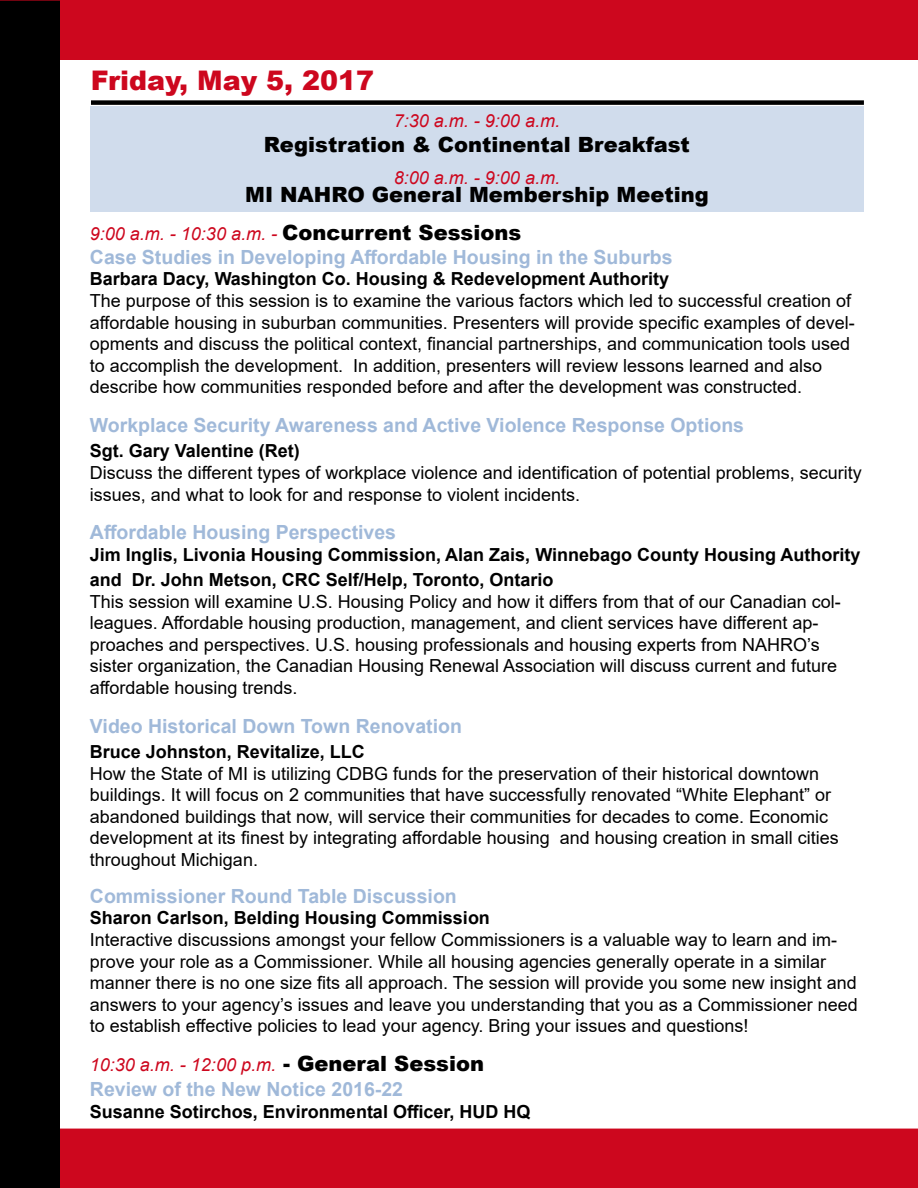
<style>
.page{position:relative;width:918px;height:1188px;background:#fff}
.page>*{position:absolute;margin:0;border:0;box-sizing:border-box;transform-origin:0 0}
.t1{font:900 27px "Arial";color:#cd071e}
.t2{font:900 21px "Arial";color:#000}
.t3{font:700 19.5px "Arial";color:#a0b9d9}
.t4{font:18px/21.6px "Arial";color:#000}
.t5{font:700 18px/25.2px "Arial";color:#000}
.t6{font:italic 18px "Arial";color:#cd071e}
.s1{font-weight:900;font-style:normal;font-size:21px;color:#000}
</style>
<div class="page">
<div style="left:90px;top:107px;width:774px;height:105px;background:#d0dcec"></div>
<div style="left:0;top:0;width:918px;height:60px;background:#cd071e"></div>
<div style="left:0;top:1129px;width:918px;height:59px;background:#cd071e"></div>
<div style="left:0;top:1px;width:60px;height:1187px;background:#000"></div>
<div style="left:91px;top:100px;width:773px;height:5px;background:#000"></div>
<h1 class="t1" style="left:91px;top:61px;width:285px">Friday, May 5, 2017</h1>
<p class="t6" style="left:394px;top:109px;width:168px">7:30 a.m. - 9:00 a.m.</p>
<p class="t2" style="left:264px;top:129px;width:427px">Registration &amp; Continental Breakfast</p>
<p class="t6" style="left:394px;top:166px;width:168px">8:00 a.m. - 9:00 a.m.</p>
<p class="t2" style="left:245px;top:179px;width:465px">MI NAHRO General Membership Meeting</p>
<p class="t6" style="left:90px;top:222px;width:433px">9:00 a.m. - 10:30 a.m. - <span class="s1">Concurrent Sessions</span></p>
<p class="t3" style="left:90px;top:243px;width:584px">Case Studies in Developing Affordable Housing in the Suburbs</p>
<p class="t5" style="left:90px;top:267px;width:581px">Barbara Dacy, Washington Co. Housing &amp; Redevelopment Authority</p>
<p class="t4" style="left:90px;top:290px;width:766px">The purpose of this session is to examine the various factors which led to successful creation of affordable housing in suburban communities. Presenters will provide specific examples of devel&shy;opments and discuss the political context, financial partnerships, and communication tools used to accomplish the development. In addition, presenters will review lessons learned and also describe how communities responded before and after the development was constructed.</p>
<p class="t3" style="left:90px;top:412px;width:656px">Workplace Security Awareness and Active Violence Response Options</p>
<p class="t5" style="left:90px;top:439px;width:212px">Sgt. Gary Valentine (Ret)</p>
<p class="t4" style="left:90px;top:462px;width:773px">Discuss the different types of workplace violence and identification of potential problems, security issues, and what to look for and response to violent incidents.</p>
<p class="t3" style="left:90px;top:519px;width:308px">Affordable Housing Perspectives</p>
<p class="t5" style="left:90px;top:542px;width:772px">Jim Inglis, Livonia Housing Commission, Alan Zais, Winnebago County Housing Authority and Dr. John Metson, CRC Self/Help, Toronto, Ontario</p>
<p class="t4" style="left:90px;top:590px;width:752px">This session will examine U.S. Housing Policy and how it differs from that of our Canadian col&shy;leagues. Affordable housing production, management, and client services have different ap&shy;proaches and perspectives. U.S. housing professionals and housing experts from NAHRO’s sister organization, the Canadian Housing Renewal Association will discuss current and future affordable housing trends.</p>
<p class="t3" style="left:90px;top:712px;width:374px">Video Historical Down Town Renovation</p>
<p class="t5" style="left:90px;top:739px;width:277px">Bruce Johnston, Revitalize, LLC</p>
<p class="t4" style="left:90px;top:762px;width:750px">How the State of MI is utilizing CDBG funds for the preservation of their historical downtown buildings. It will focus on 2 communities that have successfully renovated “White Elephant” or abandoned buildings that now, will service their communities for decades to come. Economic development at its finest by integrating affordable housing and housing creation in small cities throughout Michigan.</p>
<p class="t3" style="left:90px;top:882px;width:368px">Commissioner Round Table Discussion</p>
<p class="t5" style="left:90px;top:906px;width:402px">Sharon Carlson, Belding Housing Commission</p>
<p class="t4" style="left:90px;top:929px;width:770px">Interactive discussions amongst your fellow Commissioners is a valuable way to learn and im&shy;prove your role as a Commissioner. While all housing agencies generally operate in a similar manner there is no one size fits all approach. The session will provide you some new insight and answers to your agency’s issues and leave you understanding that you as a Commissioner need to establish effective policies to lead your agency. Bring your issues and questions!</p>
<p class="t6" style="left:90px;top:1053px;width:396px">10:30 a.m. - 12:00 p.m. <span class="s1">- General Session</span></p>
<p class="t3" style="left:90px;top:1076px;width:315px">Review of the New Notice 2016-22</p>
<p class="t5" style="left:90px;top:1099px;width:442px">Susanne Sotirchos, Environmental Officer, HUD HQ</p>
</div>
